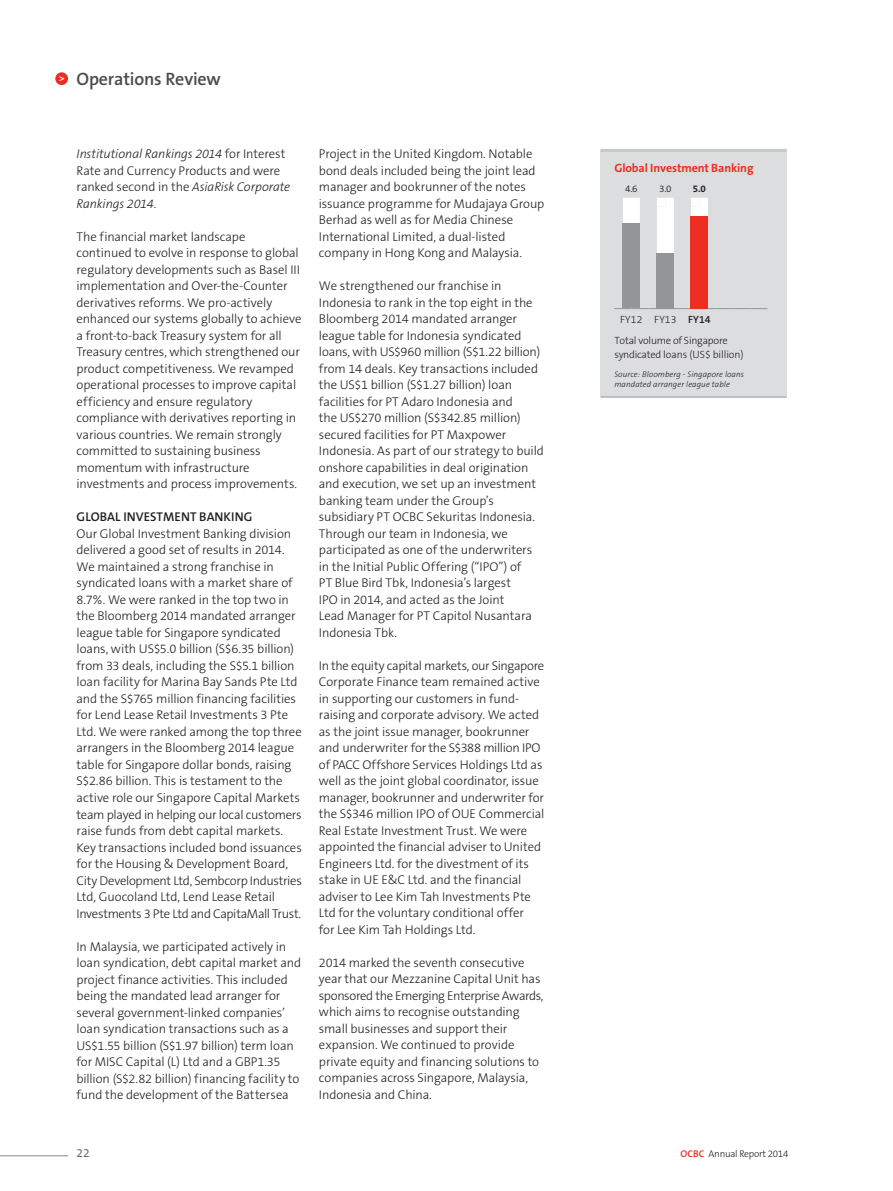
<style>
.page{position:relative;width:893px;height:1191px;background:#fff}
.page>*{position:absolute;margin:0;border:0;box-sizing:border-box;transform-origin:0 0}
.t1{font:600 18px "The Sans B W6";letter-spacing:-.01em;color:#4b4c4d}
.t2{font:300 12.75px/16.5px "The Sans B W3";letter-spacing:-.01em;color:#231f20}
.t3{font:600 12.75px "The Sans B W6";letter-spacing:.005em;color:#231f20}
.t4{font:700 12px "The Sans B W7";letter-spacing:-.01em;color:#ee2e22}
.t5{font:12px "The Sans B W5 Plain";color:#6c6d70}
.t6{font:300 10.5px/21.3px "The Sans B W3";letter-spacing:-.02em;color:#231f20}
.t7{font:300 9.75px "The Sans B W3";letter-spacing:-.025em;color:#231f20}
.t8{font:300 9.75px "The Sans B W4";color:#231f20}
.t9{font:700 9.75px "The Sans B W7";color:#231f20}
.t10{font:italic 300 8.25px/10.5px "The Sans B W3";letter-spacing:.01em;color:#231f20}
.s1{font-style:italic}
.s2{font-family:"The Sans B W6";font-weight:600}
.s3{font-family:"The Sans B W6";font-weight:600;color:#ee2e22}
</style>
<div class="page">
<div style="left:601px;top:150px;width:186px;height:247px;background:#dcdddf"></div>
<hr style="left:601px;top:397px;width:186px;height:1px;background:#939598">
<hr style="left:601px;top:149px;width:186px;height:3px;background:#c7c8ca">
<svg style="left:614px;top:198px;width:153px;height:111px"></svg>
<div style="left:623px;top:224px;width:17px;height:84px;background:#939598"></div>
<div style="left:657px;top:253px;width:17px;height:55px;background:#939598"></div>
<div style="left:691px;top:216px;width:17px;height:92px;background:#ee2e22"></div>
<div style="left:55px;top:72px;width:13px;height:13px;background:#ee2e22;border-radius:50%"></div>
<svg style="left:59px;top:76px;width:5px;height:5px"></svg>
<hr style="left:0;top:1155px;width:68px;height:1px;background:#939598">
<h1 class="t1" style="left:77px;top:67px;width:146px">Operations Review</h1>
<p class="t2" style="left:77px;top:146px;width:215px"><span class="s1">Institutional Rankings 2014</span> for Interest Rate and Currency Products and were ranked second in the <span class="s1">AsiaRisk Corporate Rankings 2014.</span></p>
<p class="t2" style="left:77px;top:228px;width:226px">The financial market landscape continued to evolve in response to global regulatory developments such as Basel III implementation and Over-the-Counter derivatives reforms. We pro-actively enhanced our systems globally to achieve a front-to-back Treasury system for all Treasury centres, which strengthened our product competitiveness. We revamped operational processes to improve capital efficiency and ensure regulatory compliance with derivatives reporting in various countries. We remain strongly committed to sustaining business momentum with infrastructure investments and process improvements.</p>
<p class="t3" style="left:77px;top:509px;width:177px">GLOBAL INVESTMENT BANKING</p>
<p class="t2" style="left:77px;top:525px;width:227px">Our Global Investment Banking division delivered a good set of results in 2014.<br>We maintained a strong franchise in syndicated loans with a market share of 8.7%. We were ranked in the top two in the Bloomberg 2014 mandated arranger league table for Singapore syndicated loans, with US$5.0 billion (S$6.35 billion) from 33 deals, including the S$5.1 billion loan facility for Marina Bay Sands Pte Ltd and the S$765 million financing facilities for Lend Lease Retail Investments 3 Pte Ltd. We were ranked among the top three arrangers in the Bloomberg 2014 league table for Singapore dollar bonds, raising S$2.86 billion. This is testament to the active role our Singapore Capital Markets team played in helping our local customers raise funds from debt capital markets.<br>Key transactions included bond issuances for the Housing &amp; Development Board, City Development Ltd, Sembcorp Industries Ltd, Guocoland Ltd, Lend Lease Retail Investments 3 Pte Ltd and CapitaMall Trust.</p>
<p class="t2" style="left:77px;top:938px;width:226px">In Malaysia, we participated actively in loan syndication, debt capital market and project finance activities. This included being the mandated lead arranger for several government-linked companies’ loan syndication transactions such as a US$1.55 billion (S$1.97 billion) term loan for MISC Capital (L) Ltd and a GBP1.35 billion (S$2.82 billion) financing facility to fund the development of the Battersea</p>
<p class="t2" style="left:319px;top:146px;width:227px">Project in the United Kingdom. Notable bond deals included being the joint lead manager and bookrunner of the notes issuance programme for Mudajaya Group Berhad as well as for Media Chinese International Limited, a dual-listed company in Hong Kong and Malaysia.</p>
<p class="t2" style="left:319px;top:278px;width:227px">We strengthened our franchise in Indonesia to rank in the top eight in the Bloomberg 2014 mandated arranger league table for Indonesia syndicated loans, with US$960 million (S$1.22 billion) from 14 deals. Key transactions included the US$1 billion (S$1.27 billion) loan facilities for PT Adaro Indonesia and<br>the US$270 million (S$342.85 million) secured facilities for PT Maxpower Indonesia. As part of our strategy to build onshore capabilities in deal origination and execution, we set up an investment banking team under the Group’s subsidiary PT OCBC Sekuritas Indonesia.<br>Through our team in Indonesia, we participated as one of the underwriters in the Initial Public Offering (“IPO”) of<br>PT Blue Bird Tbk, Indonesia’s largest<br>IPO in 2014, and acted as the Joint<br>Lead Manager for PT Capitol Nusantara Indonesia Tbk.</p>
<p class="t2" style="left:319px;top:657px;width:227px">In the equity capital markets, our Singapore Corporate Finance team remained active in supporting our customers in fund&shy;raising and corporate advisory. We acted as the joint issue manager, bookrunner and underwriter for the S$388 million IPO of PACC Offshore Services Holdings Ltd as well as the joint global coordinator, issue manager, bookrunner and underwriter for the S$346 million IPO of OUE Commercial Real Estate Investment Trust. We were appointed the financial adviser to United Engineers Ltd. for the divestment of its stake in UE E&amp;C Ltd. and the financial adviser to Lee Kim Tah Investments Pte Ltd for the voluntary conditional offer<br>for Lee Kim Tah Holdings Ltd.</p>
<p class="t2" style="left:319px;top:954px;width:226px">2014 marked the seventh consecutive year that our Mezzanine Capital Unit has sponsored the Emerging Enterprise Awards, which aims to recognise outstanding small businesses and support their expansion. We continued to provide private equity and financing solutions to companies across Singapore, Malaysia, Indonesia and China.</p>
<p class="t4" style="left:614px;top:160px;width:141px">Global Investment Banking</p>
<p class="t8" style="left:625px;top:183px;width:14px">4.6</p>
<p class="t8" style="left:659px;top:183px;width:14px">3.0</p>
<p class="t9" style="left:693px;top:183px;width:15px">5.0</p>
<p class="t6" style="left:614px;top:309px;width:115px;text-indent:6px">FY12 FY13 <span class="s2">FY14<br></span>Total volume of Singapore</p>
<p class="t6" style="left:614px;top:343px;width:131px">syndicated loans (US$ billion)</p>
<p class="t10" style="left:614px;top:369px;width:131px">Source: Bloomberg - Singapore loans mandated arranger league table</p>
<p class="t5" style="left:77px;top:1144px;width:15px">22</p>
<p class="t7" style="left:681px;top:1147px;width:109px"><span class="s3">OCBC</span> Annual Report 2014</p>
</div>
